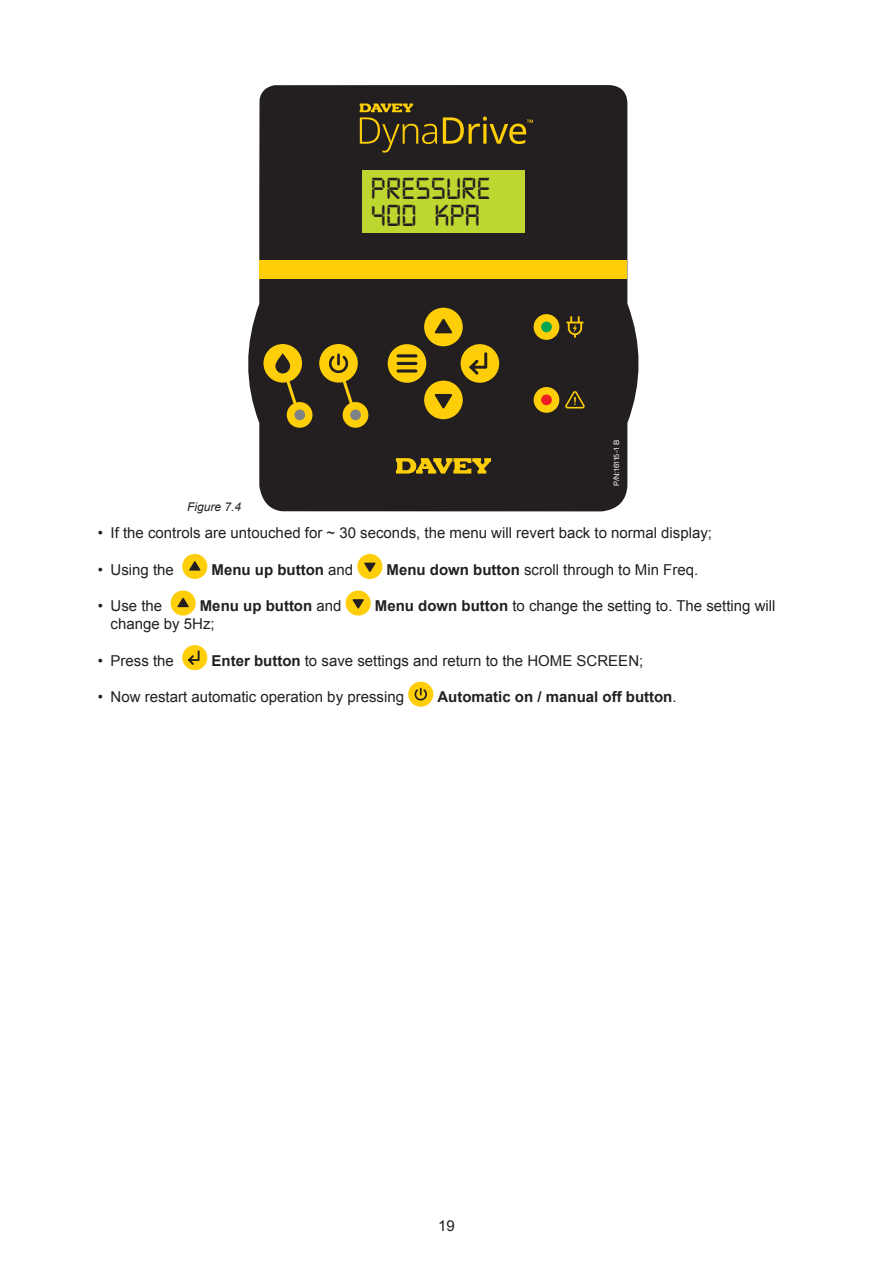
<style>
.page{position:relative;width:893px;height:1263px;background:#fff}
.page>*{position:absolute;margin:0;border:0;box-sizing:border-box;transform-origin:0 0}
.t1{font:32.25px/27.3px "Digital 7";color:#231f20}
.t2{font:15px "Arial";color:#231f20}
.t3{font:700 15px "Arial";color:#231f20}
.t4{font:italic 12px "Arial";color:#231f20}
.t5{font:7.5px "Helvetica Neue LT Pro";letter-spacing:-.07em;color:#fff}
.s1{font-weight:400}
.s2{font-weight:700}
</style>
<div class="page">
<svg style="left:248px;top:85px;width:391px;height:426px;background:#312e2e"></svg>
<div style="left:388px;top:344px;width:38px;height:39px;background:#fece08;border-radius:50%"></div>
<div style="left:461px;top:344px;width:38px;height:39px;background:#fece08;border-radius:50%"></div>
<div style="left:424px;top:381px;width:39px;height:38px;background:#fece08;border-radius:50%"></div>
<div style="left:424px;top:308px;width:39px;height:38px;background:#fece08;border-radius:50%"></div>
<div style="left:343px;top:402px;width:25px;height:26px;background:#fece08;border-radius:50%"></div>
<div style="left:534px;top:387px;width:25px;height:26px;background:#fece08;border-radius:50%"></div>
<div style="left:534px;top:314px;width:25px;height:26px;background:#fece08;border-radius:50%"></div>
<div style="left:287px;top:402px;width:25px;height:26px;background:#fece08;border-radius:50%"></div>
<svg style="left:281px;top:375px;width:18px;height:34px"></svg>
<svg style="left:434px;top:319px;width:18px;height:14px"></svg>
<svg style="left:434px;top:394px;width:18px;height:15px"></svg>
<div style="left:259px;top:260px;width:368px;height:19px;background:#fece08"></div>
<svg style="left:397px;top:369px;width:20px;height:4px"></svg>
<hr style="left:397px;top:362px;width:20px;height:3px;background:#231f20;border-radius:2px">
<hr style="left:397px;top:354px;width:20px;height:3px;background:#231f20;border-radius:2px">
<svg style="left:469px;top:352px;width:18px;height:23px"></svg>
<svg style="left:565px;top:391px;width:20px;height:17px"></svg>
<svg style="left:566px;top:316px;width:18px;height:22px"></svg>
<div style="left:319px;top:344px;width:39px;height:39px;background:#fece08;border-radius:50%"></div>
<svg style="left:328px;top:353px;width:30px;height:56px"></svg>
<div style="left:263px;top:344px;width:39px;height:39px;background:#fece08;border-radius:50%"></div>
<svg style="left:275px;top:353px;width:15px;height:20px"></svg>
<div style="left:294px;top:409px;width:11px;height:11px;background:#808285;border-radius:50%"></div>
<div style="left:350px;top:409px;width:11px;height:11px;background:#808285;border-radius:50%"></div>
<div style="left:541px;top:322px;width:11px;height:10px;background:#00a54f;border-radius:50%"></div>
<div style="left:541px;top:394px;width:11px;height:11px;background:#ee1d23;border-radius:50%"></div>
<div style="left:362px;top:171px;width:163px;height:62px;background:#bed630"></div>
<svg style="left:396px;top:458px;width:95px;height:16px;background:#a68711"></svg>
<svg style="left:360px;top:104px;width:77px;height:49px;background:#4d411b"></svg>
<svg style="left:443px;top:117px;width:90px;height:27px;background:#615019"></svg>
<div style="left:182px;top:554px;width:25px;height:25px;background:#fece08;border-radius:50%"></div>
<svg style="left:189px;top:561px;width:12px;height:10px"></svg>
<div style="left:357px;top:554px;width:25px;height:25px;background:#fece08;border-radius:50%"></div>
<svg style="left:364px;top:563px;width:12px;height:9px"></svg>
<div style="left:171px;top:590px;width:25px;height:26px;background:#fece08;border-radius:50%"></div>
<svg style="left:177px;top:598px;width:12px;height:9px"></svg>
<div style="left:346px;top:590px;width:25px;height:26px;background:#fece08;border-radius:50%"></div>
<svg style="left:352px;top:599px;width:12px;height:10px"></svg>
<div style="left:182px;top:645px;width:25px;height:25px;background:#fece08;border-radius:50%"></div>
<svg style="left:188px;top:650px;width:12px;height:15px"></svg>
<div style="left:408px;top:682px;width:25px;height:25px;background:#fece08;border-radius:50%"></div>
<svg style="left:414px;top:688px;width:13px;height:13px"></svg>
<p class="t4" style="left:187px;top:499px;width:56px">Figure 7.4</p>
<h1 class="t1" style="left:371px;top:175px;width:121px">PRESSURE<br>400 KPA</h1>
<p class="t5" style="left:612px;top:486px;width:47px;rotate:-90deg">P/N:16115-1 B</p>
<p class="t2" style="left:98px;top:523px;width:616px">• If the controls are untouched for ~ 30 seconds, the menu will revert back to normal display;</p>
<p class="t2" style="left:98px;top:559px;width:78px">• Using the</p>
<p class="t3" style="left:211px;top:559px;width:143px">Menu up button <span class="s1">and</span></p>
<p class="t2" style="left:387px;top:559px;width:313px"><span class="s2">Menu down button</span> scroll through to Min Freq.</p>
<p class="t2" style="left:98px;top:596px;width:66px">• Use the</p>
<p class="t3" style="left:200px;top:596px;width:143px">Menu up button <span class="s1">and</span></p>
<p class="t2" style="left:375px;top:596px;width:402px"><span class="s2">Menu down button</span> to change the setting to. The setting will</p>
<p class="t2" style="left:111px;top:614px;width:106px">change by 5Hz;</p>
<p class="t2" style="left:98px;top:650px;width:78px">• Press the</p>
<p class="t2" style="left:211px;top:650px;width:433px"><span class="s2">Enter button</span> to save settings and return to the HOME SCREEN;</p>
<p class="t2" style="left:98px;top:687px;width:308px">• Now restart automatic operation by pressing</p>
<p class="t3" style="left:437px;top:687px;width:241px">Automatic on / manual off button<span class="s1">.</span></p>
<p class="t2" style="left:438px;top:1216px;width:18px">19</p>
</div>
